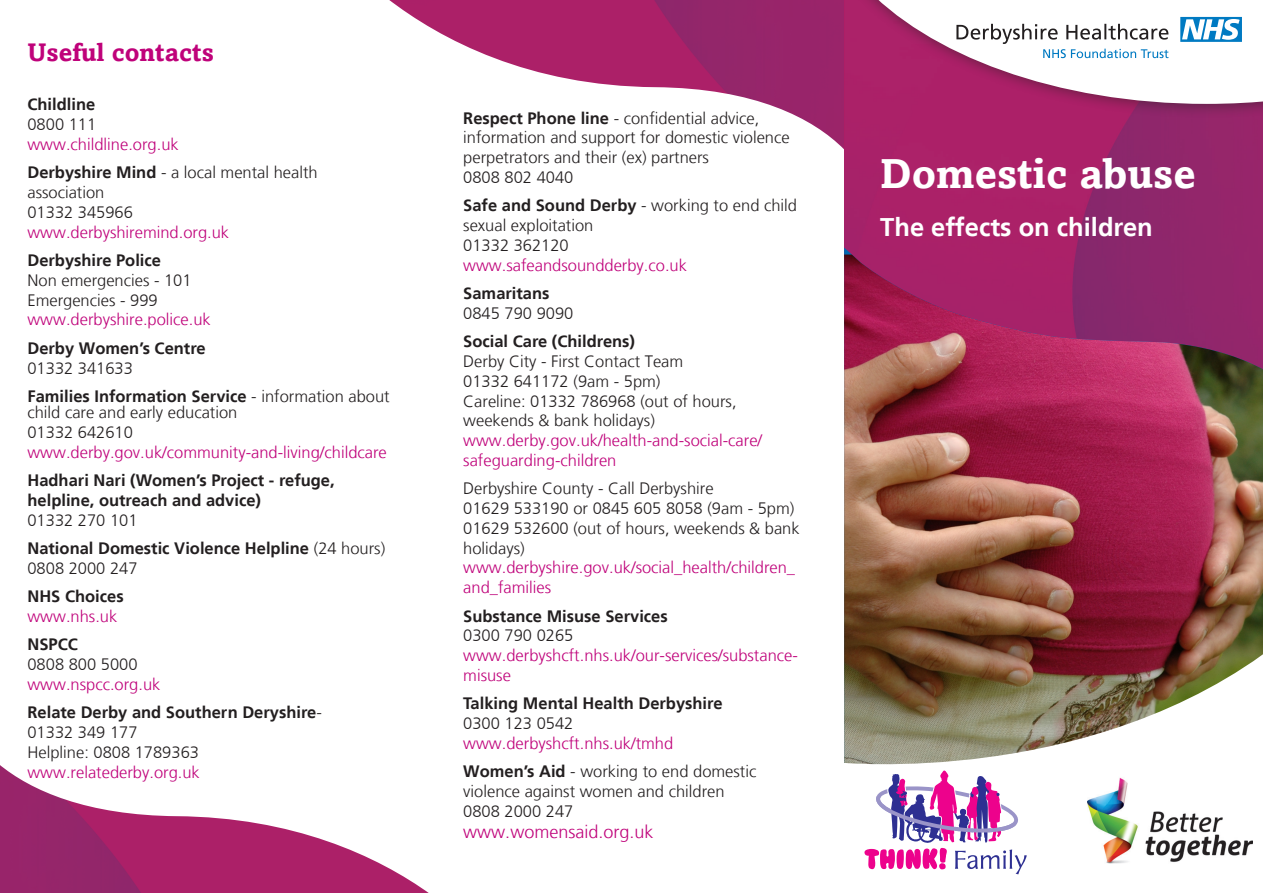
<style>
.page{position:relative;width:1263px;height:893px;background:#fff}
.page>*{position:absolute;margin:0;border:0;box-sizing:border-box;transform-origin:0 0}
.t1{font:700 42px "Amasis";color:#fff}
.t2{font:700 25.5px "Frutiger";color:#fff}
.t3{font:700 25.5px "Amasis";color:#bf027a}
.t4{font:300 18px "Frutiger LT";color:#bf027a}
.t5{font:300 16.5px/19.8px "Frutiger LT";color:#231f20}
.t6{font:300 16.5px/19.8px "Frutiger LT";color:#bf027a}
.t7{font:700 16.5px/19.8px "Frutiger LT";color:#231f20}
.s1{font-weight:700}
.s2{font-weight:300}
</style>
<div class="page">
<img style="left:844px;top:0;width:419px;height:247px">
<div style="left:850px;top:0;width:413px;height:118px;background:#231f20;opacity:.6"></div>
<svg style="left:862px;top:0;width:401px;height:104px"></svg>
<img style="left:844px;top:255px;width:419px;height:386px">
<img style="left:844px;top:641px;width:419px;height:234px">
<img style="left:1087px;top:771px;width:165px;height:97px">
<svg style="left:864px;top:770px;width:162px;height:104px"></svg>
<img style="left:389px;top:0;width:455px;height:149px">
<img style="left:0;top:765px;width:429px;height:128px">
<p class="t3" style="left:27px;top:37px;width:188px">Useful contacts</p>
<p class="t7" style="left:27px;top:95px;width:69px">Childline</p>
<p class="t5" style="left:27px;top:115px;width:70px">0800 111</p>
<p class="t6" style="left:27px;top:135px;width:153px">www.childline.org.uk</p>
<p class="t5" style="left:27px;top:163px;width:292px"><span class="s1">Derbyshire Mind</span> - a local mental health association</p>
<p class="t5" style="left:27px;top:203px;width:107px">01332 345966</p>
<p class="t6" style="left:27px;top:222px;width:203px">www.derbyshiremind.org.uk</p>
<p class="t7" style="left:27px;top:250px;width:135px">Derbyshire Police</p>
<p class="t5" style="left:27px;top:270px;width:166px">Non emergencies - 101</p>
<p class="t5" style="left:27px;top:290px;width:132px">Emergencies - 999</p>
<p class="t6" style="left:27px;top:310px;width:185px">www.derbyshire.police.uk</p>
<p class="t7" style="left:27px;top:338px;width:180px">Derby Women’s Centre</p>
<p class="t5" style="left:27px;top:358px;width:107px">01332 341633</p>
<p class="t5" style="left:27px;top:388px;width:364px;line-height:16.5px"><span class="s1">Families Information Service</span> - information about child care and early education</p>
<p class="t5" style="left:27px;top:423px;width:107px">01332 642610</p>
<p class="t6" style="left:27px;top:443px;width:361px">www.derby.gov.uk/community-and-living/childcare</p>
<p class="t7" style="left:27px;top:471px;width:309px">Hadhari Nari (Women’s Project - refuge, helpline, outreach and advice)</p>
<p class="t5" style="left:27px;top:510px;width:112px">01332 270 101</p>
<p class="t7" style="left:27px;top:539px;width:359px">National Domestic Violence Helpline <span class="s2">(24 hours)</span></p>
<p class="t5" style="left:27px;top:559px;width:112px">0808 2000 247</p>
<p class="t7" style="left:27px;top:587px;width:98px">NHS Choices</p>
<p class="t6" style="left:27px;top:607px;width:91px">www.nhs.uk</p>
<p class="t7" style="left:27px;top:635px;width:52px">NSPCC</p>
<p class="t5" style="left:27px;top:655px;width:112px">0808 800 5000</p>
<p class="t6" style="left:27px;top:675px;width:134px">www.nspcc.org.uk</p>
<p class="t7" style="left:27px;top:703px;width:296px">Relate Derby and Southern Deryshire<span class="s2">-</span></p>
<p class="t5" style="left:27px;top:723px;width:112px">01332 349 177</p>
<p class="t5" style="left:27px;top:743px;width:173px">Helpline: 0808 1789363</p>
<p class="t6" style="left:27px;top:762px;width:174px">www.relatederby.org.uk</p>
<p class="t5" style="left:463px;top:108px;width:328px"><span class="s1">Respect Phone line</span> - confidential advice, information and support for domestic violence perpetrators and their (ex) partners</p>
<p class="t5" style="left:463px;top:168px;width:112px">0808 802 4040</p>
<p class="t5" style="left:463px;top:196px;width:335px"><span class="s1">Safe and Sound Derby</span> - working to end child sexual exploitation</p>
<p class="t5" style="left:463px;top:236px;width:107px">01332 362120</p>
<p class="t6" style="left:463px;top:255px;width:225px">www.safeandsoundderby.co.uk</p>
<p class="t7" style="left:463px;top:283px;width:88px">Samaritans</p>
<p class="t5" style="left:463px;top:303px;width:112px">0845 790 9090</p>
<p class="t7" style="left:463px;top:332px;width:173px">Social Care (Childrens)</p>
<p class="t5" style="left:463px;top:352px;width:221px">Derby City - First Contact Team</p>
<p class="t5" style="left:463px;top:371px;width:199px">01332 641172 (9am - 5pm)</p>
<p class="t5" style="left:463px;top:391px;width:275px">Careline: 01332 786968 (out of hours, weekends &amp; bank holidays)</p>
<p class="t6" style="left:463px;top:431px;width:300px">www.derby.gov.uk/health-and-social-care/ safeguarding-children</p>
<p class="t5" style="left:463px;top:479px;width:252px">Derbyshire County - Call Derbyshire</p>
<p class="t5" style="left:463px;top:499px;width:333px">01629 533190 or 0845 605 8058 (9am - 5pm)</p>
<p class="t5" style="left:463px;top:518px;width:338px">01629 532600 (out of hours, weekends &amp; bank holidays)</p>
<p class="t6" style="left:463px;top:558px;width:333px">www.derbyshire.gov.uk/social_health/children_ and_families</p>
<p class="t7" style="left:463px;top:606px;width:206px">Substance Misuse Services</p>
<p class="t5" style="left:463px;top:626px;width:112px">0300 790 0265</p>
<p class="t6" style="left:463px;top:646px;width:336px">www.derbyshcft.nhs.uk/our-services/substance&shy;misuse</p>
<p class="t7" style="left:463px;top:694px;width:261px">Talking Mental Health Derbyshire</p>
<p class="t5" style="left:463px;top:714px;width:112px">0300 123 0542</p>
<p class="t6" style="left:463px;top:733px;width:211px">www.derbyshcft.nhs.uk/tmhd</p>
<p class="t5" style="left:463px;top:762px;width:295px"><span class="s1">Women’s Aid</span> - working to end domestic violence against women and children</p>
<p class="t5" style="left:463px;top:801px;width:112px">0808 2000 247</p>
<p class="t4" style="left:463px;top:822px;width:192px">www.womensaid.org.uk</p>
<p class="t1" style="left:880px;top:148px;width:317px">Domestic abuse</p>
<p class="t2" style="left:880px;top:212px;width:274px">The effects on children</p>
</div>
